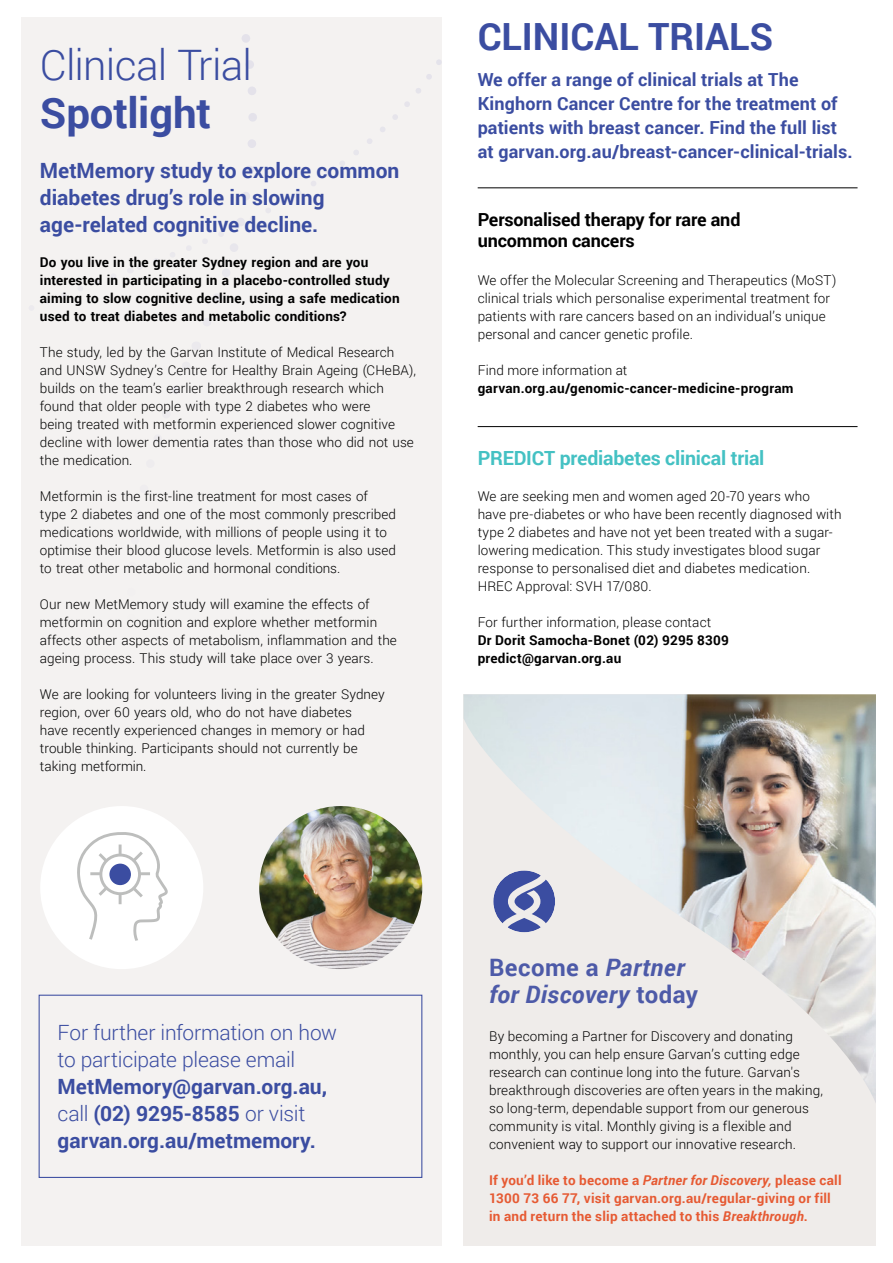
<style>
.page{position:relative;width:893px;height:1263px;background:#fff}
.page>*{position:absolute;margin:0;border:0;box-sizing:border-box;transform-origin:0 0}
.t1{font:300 42px "Roboto";letter-spacing:-.02em;color:#3b4da1}
.t2{font:700 42px "Roboto";letter-spacing:-.005em;color:#3b4da1}
.t3{font:700 37.5px "Roboto";color:#3b4da1}
.t4{font:italic 700 24px/27px "Roboto";letter-spacing:.02em;color:#4d5aa8}
.t5{font:700 21px/27px "Roboto";color:#3b4da1}
.t6{font:300 21px/27px "Roboto";letter-spacing:-.01em;color:#3b4da1}
.t7{font:700 19.5px "Roboto";letter-spacing:-.01em;color:#44c1c3}
.t8{font:700 18px/24px "Roboto";letter-spacing:.005em;color:#3b4da1}
.t9{font:700 18px/21px "Roboto";letter-spacing:-.01em;color:#000}
.t10{font:300 13.5px/18px "Roboto";letter-spacing:.005em;color:#000}
.t11{font:700 13.5px/18px "Roboto";letter-spacing:.015em;color:#000}
.t12{font:700 13.5px/18px "Roboto";letter-spacing:.015em;color:#e65a33}
.s1{font-weight:300}
.s2{font-style:normal}
.s3{font-style:italic}
</style>
<div class="page">
<div style="left:463px;top:694px;width:413px;height:552px;background:#efecea"></div>
<img style="left:463px;top:694px;width:413px;height:409px">
<svg style="left:493px;top:870px;width:62px;height:62px"></svg>
<hr style="left:478px;top:188px;width:379px;height:1px;background:#000">
<hr style="left:478px;top:426px;width:379px;height:1px;background:#000">
<div style="left:21px;top:17px;width:421px;height:1229px;background:#f4f2f1"></div>
<svg style="left:213px;top:34px;width:116px;height:267px"></svg>
<div style="left:39px;top:995px;width:383px;height:183px;border:1px solid #3b4da1"></div>
<img style="left:259px;top:806px;width:163px;height:163px;border-radius:82px">
<div style="left:40px;top:806px;width:163px;height:163px;background:#fff;border-radius:50%"></div>
<svg style="left:77px;top:832px;width:91px;height:109px"></svg>
<div style="left:109px;top:864px;width:22px;height:21px;background:#3b4da1;border-radius:50%"></div>
<h1 class="t1" style="left:40px;top:36px;width:214px">Clinical Trial</h1>
<h1 class="t2" style="left:40px;top:84px;width:173px">Spotlight</h1>
<h3 class="t5" style="left:40px;top:156px;width:361px">MetMemory study to explore common diabetes drug’s role in slowing age-related cognitive decline.</h3>
<p class="t11" style="left:40px;top:253px;width:361px">Do you live in the greater Sydney region and are you interested in participating in a placebo-controlled study aiming to slow cognitive decline, using a safe medication used to treat diabetes and metabolic conditions?</p>
<p class="t10" style="left:40px;top:343px;width:377px">The study, led by the Garvan Institute of Medical Research and UNSW Sydney’s Centre for Healthy Brain Ageing (CHeBA), builds on the team’s earlier breakthrough research which found that older people with type 2 diabetes who were<br>being treated with metformin experienced slower cognitive decline with lower dementia rates than those who did not use the medication.</p>
<p class="t10" style="left:40px;top:487px;width:358px">Metformin is the first-line treatment for most cases of type 2 diabetes and one of the most commonly prescribed medications worldwide, with millions of people using it to optimise their blood glucose levels. Metformin is also used to treat other metabolic and hormonal conditions.</p>
<p class="t10" style="left:40px;top:595px;width:358px">Our new MetMemory study will examine the effects of metformin on cognition and explore whether metformin affects other aspects of metabolism, inflammation and the ageing process. This study will take place over 3 years.</p>
<p class="t10" style="left:40px;top:685px;width:346px">We are looking for volunteers living in the greater Sydney region, over 60 years old, who do not have diabetes<br>have recently experienced changes in memory or had trouble thinking. Participants should not currently be taking metformin.</p>
<h2 class="t3" style="left:478px;top:11px;width:297px">CLINICAL TRIALS</h2>
<h3 class="t8" style="left:478px;top:66px;width:376px">We offer a range of clinical trials at The Kinghorn Cancer Centre for the treatment of patients with breast cancer. Find the full list at garvan.org.au/breast-cancer-clinical-trials.</h3>
<h3 class="t9" style="left:478px;top:209px;width:264px">Personalised therapy for rare and uncommon cancers</h3>
<p class="t10" style="left:478px;top:271px;width:360px">We offer the Molecular Screening and Therapeutics (MoST) clinical trials which personalise experimental treatment for patients with rare cancers based on an individual’s unique personal and cancer genetic profile.</p>
<p class="t10" style="left:478px;top:361px;width:151px">Find more information at</p>
<p class="t11" style="left:478px;top:379px;width:317px">garvan.org.au/genomic-cancer-medicine-program</p>
<h3 class="t7" style="left:478px;top:444px;width:288px">PREDICT prediabetes clinical trial</h3>
<p class="t10" style="left:478px;top:487px;width:365px">We are seeking men and women aged 20-70 years who<br>have pre-diabetes or who have been recently diagnosed with type 2 diabetes and have not yet been treated with a sugar&shy;lowering medication. This study investigates blood sugar response to personalised diet and diabetes medication.<br>HREC Approval: SVH 17/080.</p>
<p class="t10" style="left:478px;top:613px;width:235px">For further information, please contact</p>
<p class="t11" style="left:478px;top:631px;width:253px">Dr Dorit Samocha-Bonet (02) 9295 8309 predict@garvan.org.au</p>
<h3 class="t6" style="left:58px;top:1018px;width:281px">For further information on how to participate please email</h3>
<h3 class="t5" style="left:58px;top:1072px;width:271px">MetMemory@garvan.org.au, <span class="s1">call</span> (02) 9295-8585 <span class="s1">or visit </span>garvan.org.au/metmemory.</h3>
<h3 class="t4" style="left:489px;top:953px;width:211px"><span class="s2">Become a</span> Partner for Discovery <span class="s2">today</span></h3>
<p class="t10" style="left:489px;top:1027px;width:336px">By becoming a Partner for Discovery and donating monthly, you can help ensure Garvan’s cutting edge research can continue long into the future. Garvan's breakthrough discoveries are often years in the making, so long-term, dependable support from our generous community is vital. Monthly giving is a flexible and convenient way to support our innovative research.</p>
<p class="t12" style="left:489px;top:1171px;width:354px">If you’d like to become a <span class="s3">Partner for Discovery,</span> please call<br>1300 73 66 77, visit garvan.org.au/regular-giving or fill in and return the slip attached to this <span class="s3">Breakthrough</span>.</p>
</div>
